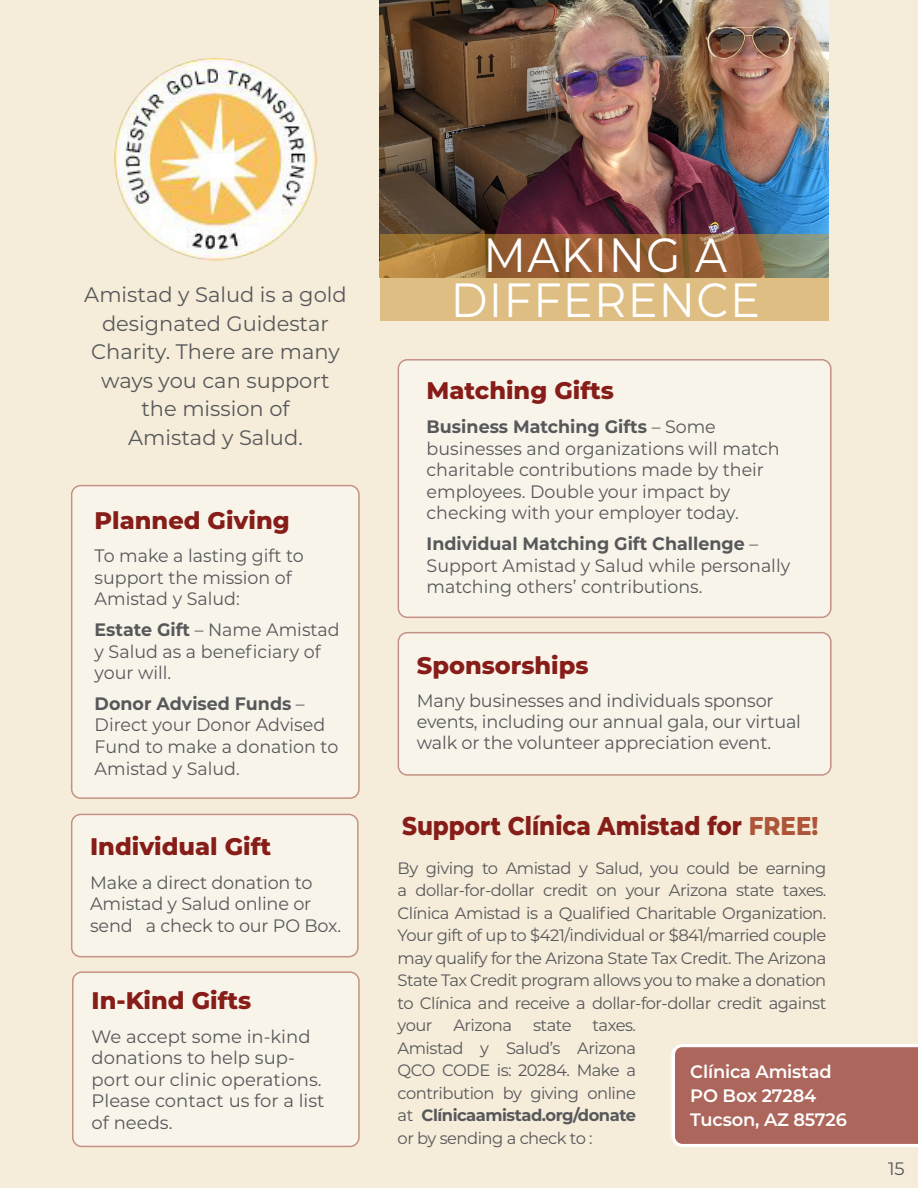
<style>
.page{position:relative;width:918px;height:1188px;background:#f5ecda}
.page>*{position:absolute;margin:0;border:0;box-sizing:border-box;transform-origin:0 0}
.t1{font:48px "Montserrat";letter-spacing:.03em;color:#fff;scale:.93 1}
.t2{font:800 25.65px "Montserrat";color:#861d18;scale:.9 1}
.t3{font:800 24px "Montserrat";color:#861d18}
.t4{font:21px/28.5px "Montserrat";color:#57585a;text-align:center}
.t5{font:18px/21.6px "Montserrat";color:#57585a}
.t6{font:600 18px "Montserrat";letter-spacing:-.01em;color:#fff}
.t7{font:16.5px/22.5px "Montserrat";letter-spacing:-.03em;color:#57585a;text-align:justify}
.s1{font-weight:700}
.s2{color:#ae5639}
</style>
<div class="page">
<img style="left:114px;top:58px;width:203px;height:202px;border-radius:101px">
<img style="left:380px;top:0;width:449px;height:234px">
<svg style="left:380px;top:234px;width:449px;height:87px;background:#ba9560"></svg>
<div style="left:72px;top:486px;width:287px;height:312px;background:#f9f4ea;border-radius:9px"></div>
<div style="left:71px;top:485px;width:289px;height:314px;border:2px solid #861d18;border-radius:9px"></div>
<div style="left:72px;top:814px;width:286px;height:143px;background:#f9f4ea;border-radius:9px"></div>
<div style="left:71px;top:814px;width:288px;height:143px;border:2px solid #861d18;border-radius:9px"></div>
<div style="left:73px;top:972px;width:286px;height:174px;background:#f9f4ea;border-radius:9px"></div>
<div style="left:72px;top:971px;width:288px;height:176px;border:2px solid #861d18;border-radius:9px"></div>
<div style="left:398px;top:360px;width:433px;height:257px;background:#f9f4ea;border-radius:9px"></div>
<div style="left:398px;top:359px;width:434px;height:259px;border:2px solid #861d18;border-radius:9px"></div>
<div style="left:398px;top:633px;width:433px;height:142px;background:#f9f4ea;border-radius:9px"></div>
<div style="left:398px;top:632px;width:434px;height:144px;border:2px solid #861d18;border-radius:9px"></div>
<svg style="left:670px;top:1044px;width:248px;height:103px;background:#b37269"></svg>
<hr style="left:0;top:0;width:1px;height:1188px;background:#ca9530">
<p class="t4" style="left:84px;top:280px;width:264px">Amistad y Salud is a gold designated Guidestar<br>Charity. There are many ways you can support the mission of</p>
<p class="t4" style="left:128px;top:422px;width:176px">Amistad y Salud.</p>
<p class="t3" style="left:95px;top:502px;width:197px">Planned Giving</p>
<p class="t5" style="left:95px;top:544px;width:211px">To make a lasting gift to support the mission of<br>Amistad y Salud:</p>
<p class="t5" style="left:95px;top:618px;width:247px"><span class="s1">Estate Gift</span> – Name Amistad y Salud as a beneficiary of your will.</p>
<p class="t5" style="left:95px;top:692px;width:245px"><span class="s1">Donor Advised Funds</span> –<br>Direct your Donor Advised<br>Fund to make a donation to<br>Amistad y Salud.</p>
<p class="t3" style="left:90px;top:829px;width:183px">Individual Gift</p>
<p class="t5" style="left:90px;top:871px;width:224px">Make a direct donation to</p>
<p class="t5" style="left:90px;top:892px;width:253px">Amistad y Salud online or send a check to our PO Box.</p>
<p class="t3" style="left:92px;top:983px;width:161px">In-Kind Gifts</p>
<p class="t5" style="left:92px;top:1025px;width:234px">We accept some in-kind donations to help sup&shy;port our clinic operations.<br>Please contact us for a list of needs.</p>
<p class="t1" style="left:483px;top:222px;width:264px">MAKING A</p>
<p class="t1" style="left:451px;top:267px;width:334px">DIFFERENCE</p>
<p class="t3" style="left:427px;top:373px;width:189px">Matching Gifts</p>
<p class="t5" style="left:427px;top:415px;width:355px"><span class="s1">Business Matching Gifts</span> – Some businesses and organizations will match charitable contributions made by their employees. Double your impact by checking with your employer today.</p>
<p class="t5" style="left:427px;top:532px;width:365px"><span class="s1">Individual Matching Gift Challenge</span> –<br>Support Amistad y Salud while personally matching others’ contributions.</p>
<p class="t3" style="left:417px;top:648px;width:173px">Sponsorships</p>
<p class="t5" style="left:417px;top:689px;width:386px;line-height:21px">Many businesses and individuals sponsor events, including our annual gala, our virtual walk or the volunteer appreciation event.</p>
<p class="t2" style="left:402px;top:807px;width:464px">Support Clínica Amistad for <span class="s2">FREE!</span></p>
<p class="t7" style="left:398px;top:856px;width:430px">By giving to Amistad y Salud, you could be earning a dollar-for-dollar credit on your Arizona state taxes.<br>Clínica Amistad is a Qualified Charitable Organization.<br>Your gift of up to $421/individual or $841/married couple may qualify for the Arizona State Tax Credit. The Arizona State Tax Credit program allows you to make a donation to Clínica and receive a dollar-for-dollar credit against your</p>
<p class="t7" style="left:453px;top:1014px;width:60px">Arizona</p>
<p class="t7" style="left:533px;top:1014px;width:40px">state</p>
<p class="t7" style="left:398px;top:1014px;width:240px;text-indent:195px">taxes.<br>Amistad y Salud’s Arizona QCO CODE is: 20284. Make a contribution by giving online at <span class="s1">Clínicaamistad.org/donate </span>or by sending a check to :</p>
<p class="t6" style="left:690px;top:1058px;width:143px">Clínica Amistad</p>
<p class="t6" style="left:690px;top:1082px;width:128px">PO Box 27284</p>
<p class="t6" style="left:690px;top:1106px;width:158px">Tucson, AZ 85726</p>
<p class="t5" style="left:888px;top:1157px;width:18px">15</p>
</div>
